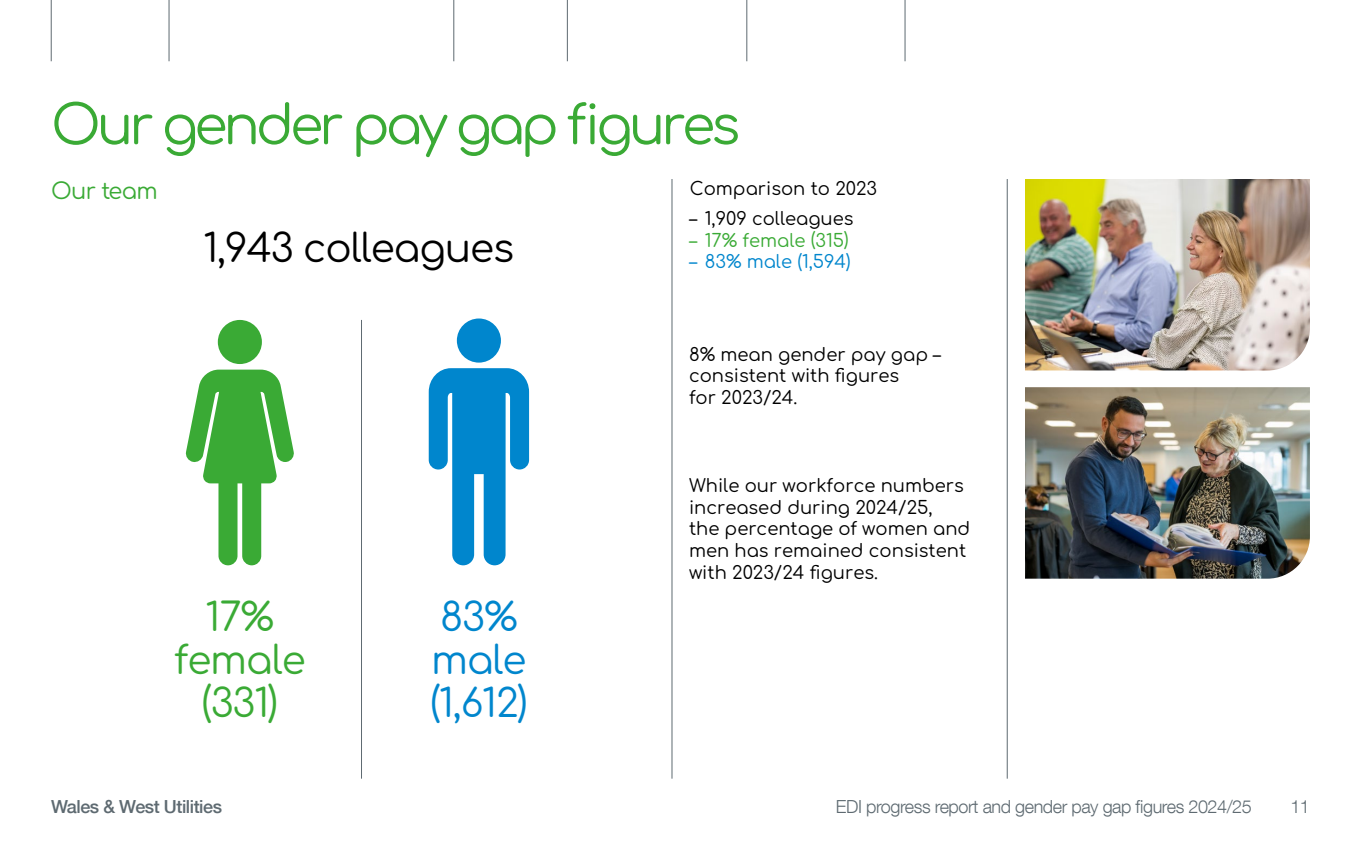
<style>
.page{position:relative;width:1361px;height:851px;background:#fff}
.page>*{position:absolute;margin:0;border:0;box-sizing:border-box;transform-origin:0 0}
.t1{font:54px "Comfortaa";letter-spacing:-.075em;color:#3aaa35}
.t2{font:39px "Comfortaa";letter-spacing:-.025em;color:#000}
.t3{font:39px/42.9px "Comfortaa";letter-spacing:-.025em;color:#3aaa35;text-align:center}
.t4{font:39px/42.9px "Comfortaa";letter-spacing:-.025em;color:#0086cd}
.t5{font:22.5px "Comfortaa";letter-spacing:-.025em;color:#3aaa35}
.t6{font:18px/21.6px "Comfortaa";color:#000}
.t7{font:300 18px "Helvetica Neue LT Com";letter-spacing:-.025em;color:#5e6a71}
.t8{font:500 18px "Helvetica Neue LT Com";letter-spacing:-.025em;color:#5e6a71}
.t9{font:18px "Comfortaa";color:#3aaa35}
.t10{font:18px "Comfortaa";color:#0086cd}
</style>
<div class="page">
<hr style="left:1007px;top:179px;width:1px;height:599px;background:#5e6a71">
<hr style="left:672px;top:179px;width:1px;height:599px;background:#5e6a71">
<hr style="left:361px;top:320px;width:1px;height:458px;background:#5e6a71">
<img style="left:1025px;top:179px;width:285px;height:191px">
<img style="left:1025px;top:387px;width:285px;height:191px">
<div style="left:218px;top:320px;width:44px;height:44px;background:#3aaa35;border-radius:50%"></div>
<svg style="left:185px;top:369px;width:109px;height:196px"></svg>
<div style="left:457px;top:318px;width:44px;height:44px;background:#0086cd;border-radius:50%"></div>
<svg style="left:429px;top:368px;width:100px;height:197px"></svg>
<hr style="left:51px;top:0;width:1px;height:61px;background:#5e6a71">
<hr style="left:169px;top:0;width:1px;height:61px;background:#5e6a71">
<hr style="left:453px;top:0;width:1px;height:61px;background:#5e6a71">
<hr style="left:567px;top:0;width:1px;height:61px;background:#5e6a71">
<hr style="left:905px;top:0;width:1px;height:61px;background:#5e6a71">
<hr style="left:746px;top:0;width:1px;height:61px;background:#5e6a71">
<h1 class="t1" style="left:51px;top:76px;width:690px">Our gender pay gap figures</h1>
<p class="t6" style="left:690px;top:175px;width:189px">Comparison to 2023</p>
<p class="t6" style="left:690px;top:205px;width:165px">– 1,909 colleagues</p>
<p class="t9" style="left:690px;top:224px;width:160px">– 17% female (315)</p>
<p class="t5" style="left:51px;top:170px;width:108px">Our team</p>
<h2 class="t2" style="left:203px;top:212px;width:312px">1,943 colleagues</h2>
<p class="t10" style="left:690px;top:245px;width:162px">– 83% male (1,594)</p>
<p class="t6" style="left:689px;top:341px;width:253px">8% mean gender pay gap – consistent with figures<br>for 2023/24.</p>
<h2 class="t3" style="left:174px;top:590px;width:133px">17% female (331)</h2>
<h2 class="t4" style="left:430px;top:590px;width:99px">83% male (1,612)</h2>
<p class="t6" style="left:689px;top:472px;width:283px">While our workforce numbers increased during 2024/25,<br>the percentage of women and men has remained consistent with 2023/24 figures.</p>
<p class="t8" style="left:51px;top:795px;width:172px">Wales &amp; West Utilities</p>
<p class="t7" style="left:836px;top:795px;width:417px">EDI progress report and gender pay gap figures 2024/25</p>
<p class="t7" style="left:1290px;top:795px;width:21px">11</p>
</div>
